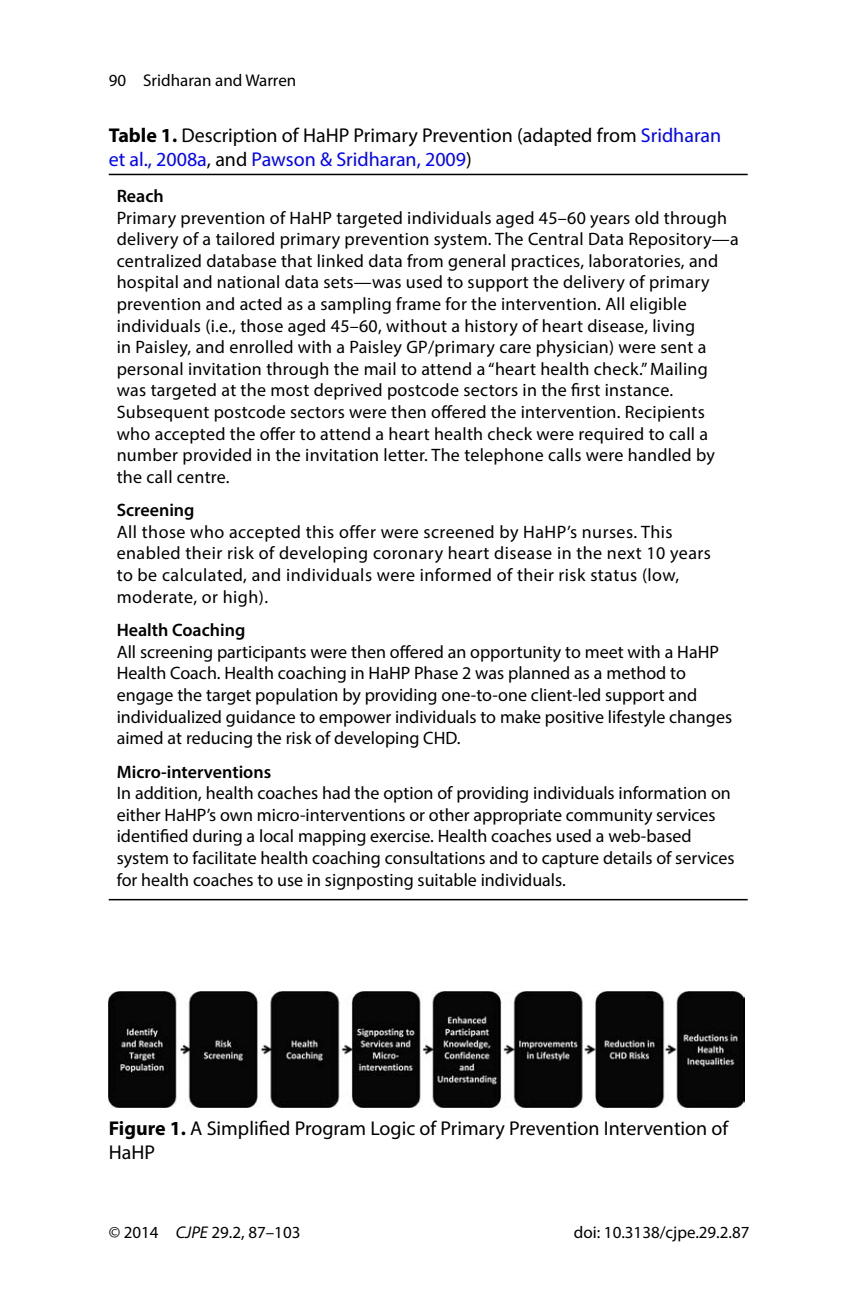
<style>
.page{position:relative;width:864px;height:1296px;background:#fff}
.page>*{position:absolute;margin:0;border:0;box-sizing:border-box;transform-origin:0 0}
.t1{font:20px/24px "Myriad Pro";color:#000}
.t2{font:18px/21.6px "Myriad Pro";letter-spacing:.015em;color:#000}
.t3{font:600 18px "Myriad Pro";color:#000}
.t4{font:17px "Myriad Pro";color:#000}
.s1{font-weight:700}
.s2{color:#00f}
.s3{font-style:italic}
</style>
<div class="page">
<hr style="left:109px;top:174px;width:639px;height:1px;background:#000">
<hr style="left:109px;top:899px;width:639px;height:1px;background:#000">
<img style="left:109px;top:992px;width:636px;height:115px">
<p class="t4" style="left:109px;top:73px;width:189px">90 Sridharan and Warren</p>
<p class="t1" style="left:109px;top:125px;width:614px"><span class="s1">Table 1.</span> Description of HaHP Primary Prevention (adapted from <span class="s2">Sridharan et al., 2008a</span>, and <span class="s2">Pawson &amp; Sridharan, 2009</span>)</p>
<p class="t3" style="left:117px;top:189px;width:49px">Reach</p>
<p class="t2" style="left:117px;top:208px;width:624px">Primary prevention of HaHP targeted individuals aged 45–60 years old through delivery of a tailored primary prevention system. The Central Data Repository—a centralized database that linked data from general practices, laboratories, and hospital and national data sets—was used to support the delivery of primary prevention and acted as a sampling frame for the intervention. All eligible individuals (i.e., those aged 45–60, without a history of heart disease, living<br>in Paisley, and enrolled with a Paisley GP/primary care physician) were sent a personal invitation through the mail to attend a “heart health check.” Mailing was targeted at the most deprived postcode sectors in the first instance.<br>Subsequent postcode sectors were then offered the intervention. Recipients who accepted the offer to attend a heart health check were required to call a number provided in the invitation letter. The telephone calls were handled by the call centre.</p>
<p class="t3" style="left:117px;top:503px;width:79px">Screening</p>
<p class="t2" style="left:117px;top:522px;width:596px">All those who accepted this offer were screened by HaHP’s nurses. This enabled their risk of developing coronary heart disease in the next 10 years to be calculated, and individuals were informed of their risk status (low, moderate, or high).</p>
<p class="t3" style="left:117px;top:623px;width:130px">Health Coaching</p>
<p class="t2" style="left:117px;top:642px;width:617px">All screening participants were then offered an opportunity to meet with a HaHP Health Coach. Health coaching in HaHP Phase 2 was planned as a method to engage the target population by providing one-to-one client-led support and individualized guidance to empower individuals to make positive lifestyle changes aimed at reducing the risk of developing CHD.</p>
<p class="t3" style="left:117px;top:765px;width:156px">Micro-interventions</p>
<p class="t2" style="left:117px;top:784px;width:620px">In addition, health coaches had the option of providing individuals information on either HaHP’s own micro-interventions or other appropriate community services identified during a local mapping exercise. Health coaches used a web-based system to facilitate health coaching consultations and to capture details of services for health coaches to use in signposting suitable individuals.</p>
<p class="t1" style="left:109px;top:1118px;width:621px"><span class="s1">Figure 1.</span> A Simplified Program Logic of Primary Prevention Intervention of<br>HaHP</p>
<p class="t4" style="left:109px;top:1226px;width:193px">© 2014 <span class="s3">CJPE</span> 29.2, 87–103</p>
<p class="t4" style="left:574px;top:1226px;width:177px">doi: 10.3138/cjpe.29.2.87</p>
</div>
